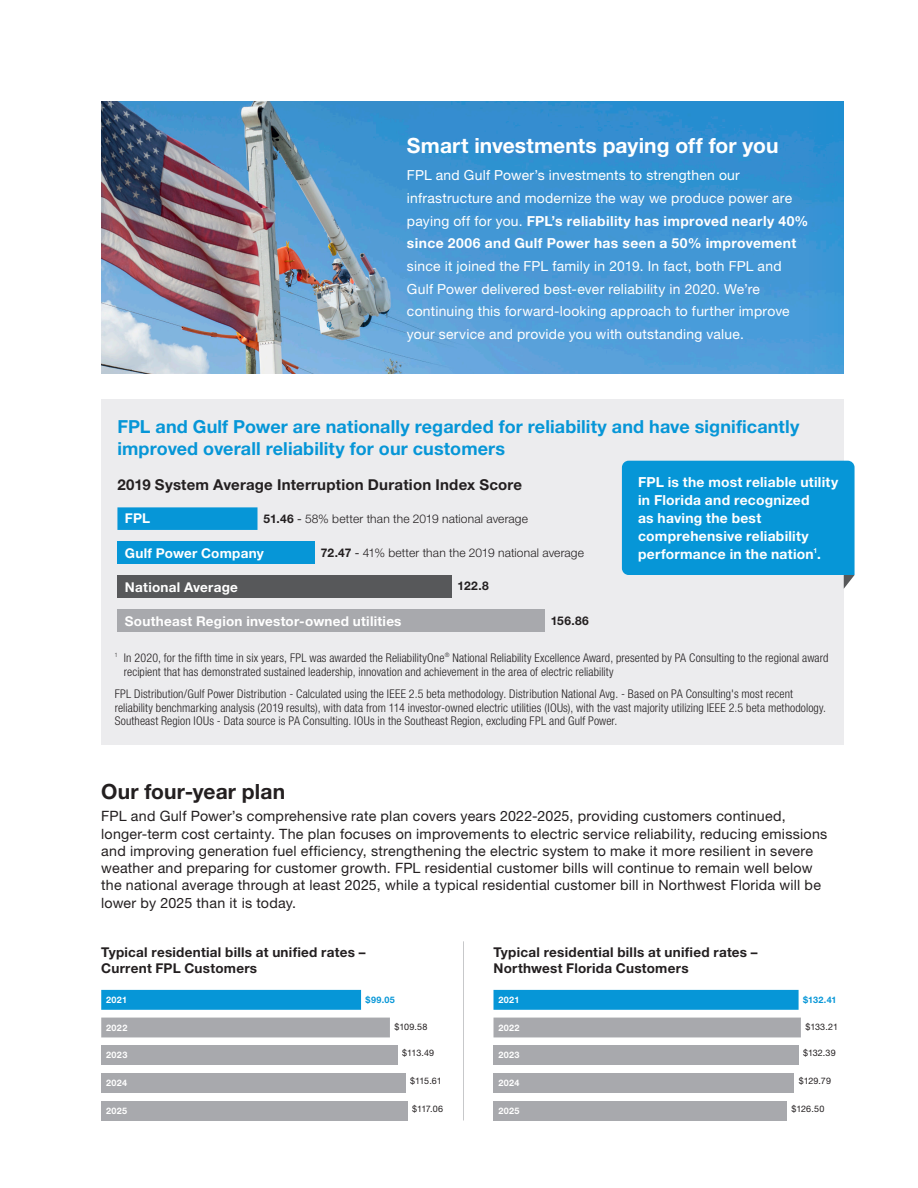
<style>
.page{position:relative;width:918px;height:1188px;background:#fff}
.page>*{position:absolute;margin:0;border:0;box-sizing:border-box;transform-origin:0 0}
._02-Subhead_Bold__Bl{font:700 21px "Helvetica Neue LT Std";letter-spacing:.005em;color:#fff}
._02-Subhead_Bold__Bl-2{font:700 21px "Helvetica Neue LT Std";letter-spacing:.01em;color:#231f20}
._02_Subhead_Bold__Bl{font:700 18px/22.5px "Helvetica Neue LT Std";letter-spacing:.005em;color:#0696d7}
._02-Subhead_Bold__Bl-3{font:700 15px "Helvetica Neue LT Std";letter-spacing:.015em;color:#231f20}
._03-Body_Copy__Regul{font:14.25px/17.2px "Helvetica Neue LT Std";letter-spacing:.015em;color:#231f20}
._5-Bodycopy{font:13.8px/22.6px "Helvetica Neue LT Std";letter-spacing:.015em;color:#fff}
._5-Bodycopy-2{font:700 13.8px/18px "Helvetica Neue LT Std";letter-spacing:.02em;color:#fff}
._03-Body_Copy__Regul-2{font:700 13.5px/16.5px "Helvetica Neue LT Std";letter-spacing:.02em;color:#231f20}
._5-Bodycopy-3{font:700 13.5px "Helvetica Neue LT Std";letter-spacing:.02em;color:#fff}
.Bodycopy{font:300 condensed 12px/13.5px "Helvetica Neue LT Std";letter-spacing:.01em;color:#231f20}
._03-Body_Copy__Mediu{font:300 12px "Helvetica Neue LT Std";letter-spacing:.01em;color:#231f20}
._03-Body_Copy__Mediu-2{font:700 12px "Helvetica Neue LT Std";letter-spacing:.035em;color:#231f20}
._03-Body_Copy__Mediu-3{font:9px "Helvetica Neue LT Std";letter-spacing:-.005em;color:#231f20}
._5-Bodycopy-4{font:700 9px "Helvetica Neue LT Std";letter-spacing:.04em;color:#fff}
._03-Body_Copy__Mediu-4{font:700 9px "Helvetica Neue LT Std";letter-spacing:.035em;color:#0696d7}
.s1{font-weight:700}
.s2{font-weight:400}
</style>
<div class="page">
<div style="left:101px;top:1018px;width:289px;height:19px;background:#a8a9ad"></div>
<div style="left:494px;top:1018px;width:307px;height:19px;background:#a8a9ad"></div>
<div style="left:101px;top:990px;width:260px;height:20px;background:#0696d7"></div>
<div style="left:494px;top:990px;width:305px;height:20px;background:#0696d7"></div>
<div style="left:101px;top:1045px;width:297px;height:20px;background:#a8a9ad"></div>
<div style="left:494px;top:1045px;width:305px;height:20px;background:#a8a9ad"></div>
<div style="left:101px;top:1073px;width:305px;height:20px;background:#a8a9ad"></div>
<div style="left:494px;top:1073px;width:300px;height:20px;background:#a8a9ad"></div>
<div style="left:101px;top:1101px;width:307px;height:19px;background:#a8a9ad"></div>
<div style="left:494px;top:1101px;width:293px;height:19px;background:#a8a9ad"></div>
<img style="left:101px;top:101px;width:743px;height:273px">
<div style="left:101px;top:399px;width:743px;height:346px;background:#ececee"></div>
<div style="left:117px;top:576px;width:335px;height:22px;background:#57585a"></div>
<div style="left:117px;top:541px;width:198px;height:23px;background:#0696d7"></div>
<div style="left:117px;top:610px;width:428px;height:22px;background:#a8a9ad"></div>
<div style="left:117px;top:507px;width:141px;height:23px;background:#0696d7"></div>
<hr style="left:463px;top:941px;width:1px;height:179px;background:#c7c8ca">
<svg style="left:622px;top:461px;width:233px;height:128px;background:#1f9fd9"></svg>
<p class="_02-Subhead_Bold__Bl" style="left:407px;top:133px;width:373px">Smart investments paying off for you</p>
<p class="_5-Bodycopy" style="left:407px;top:164px;width:403px">FPL and Gulf Power’s investments to strengthen our infrastructure and modernize the way we produce power are paying off for you. <span class="s1">FPL’s reliability has improved nearly 40% since 2006 and Gulf Power has seen a 50% improvement </span>since it joined the FPL family in 2019. In fact, both FPL and Gulf Power delivered best-ever reliability in 2020. We’re continuing this forward-looking approach to further improve your service and provide you with outstanding value.</p>
<p class="_02_Subhead_Bold__Bl" style="left:117px;top:415px;width:683px">FPL and Gulf Power are nationally regarded for reliability and have significantly improved overall reliability for our customers</p>
<p class="_02-Subhead_Bold__Bl-3" style="left:117px;top:475px;width:406px">2019 System Average Interruption Duration Index Score</p>
<p class="_5-Bodycopy-2" style="left:638px;top:473px;width:202px">FPL is the most reliable utility in Florida and recognized<br>as having the best comprehensive reliability performance in the nation<sup>1</sup>.</p>
<p class="_5-Bodycopy-3" style="left:125px;top:510px;width:27px">FPL</p>
<p class="_03-Body_Copy__Mediu" style="left:264px;top:511px;width:266px"><span class="s1">51.46</span> <span class="s2">-</span> 58% better than the 2019 national average</p>
<p class="_5-Bodycopy-3" style="left:125px;top:544px;width:140px">Gulf Power Company</p>
<p class="_03-Body_Copy__Mediu" style="left:321px;top:545px;width:265px"><span class="s1">72.47</span> <span class="s2">-</span> 41% better than the 2019 national average</p>
<p class="_5-Bodycopy-3" style="left:125px;top:579px;width:115px">National Average</p>
<p class="_03-Body_Copy__Mediu-2" style="left:458px;top:578px;width:33px">122.8</p>
<p class="_5-Bodycopy-3" style="left:125px;top:613px;width:278px">Southeast Region investor-owned utilities</p>
<p class="_03-Body_Copy__Mediu-2" style="left:551px;top:614px;width:40px">156.86</p>
<p class="Bodycopy" style="left:124px;top:651px;width:706px;text-indent:-9px"><sup>1</sup> In 2020, for the fifth time in six years, FPL was awarded the ReliabilityOne<sup>®</sup> National Reliability Excellence Award, presented by PA Consulting to the regional award recipient that has demonstrated sustained leadership, innovation and achievement in the area of electric reliability</p>
<p class="Bodycopy" style="left:115px;top:687px;width:713px">FPL Distribution/Gulf Power Distribution - Calculated using the IEEE 2.5 beta methodology. Distribution National Avg. - Based on PA Consulting's most recent reliability benchmarking analysis (2019 results), with data from 114 investor-owned electric utilities (IOUs), with the vast majority utilizing IEEE 2.5 beta methodology.<br>Southeast Region IOUs - Data source is PA Consulting. IOUs in the Southeast Region, excluding FPL and Gulf Power.</p>
<p class="_02-Subhead_Bold__Bl-2" style="left:101px;top:778px;width:185px">Our four-year plan</p>
<p class="_03-Body_Copy__Regul" style="left:101px;top:808px;width:728px">FPL and Gulf Power’s comprehensive rate plan covers years 2022-2025, providing customers continued, longer-term cost certainty. The plan focuses on improvements to electric service reliability, reducing emissions and improving generation fuel efficiency, strengthening the electric system to make it more resilient in severe weather and preparing for customer growth. FPL residential customer bills will continue to remain well below the national average through at least 2025, while a typical residential customer bill in Northwest Florida will be lower by 2025 than it is today.</p>
<p class="_03-Body_Copy__Regul-2" style="left:101px;top:944px;width:266px">Typical residential bills at unified rates –<br>Current FPL Customers</p>
<p class="_03-Body_Copy__Regul-2" style="left:494px;top:944px;width:266px">Typical residential bills at unified rates –<br>Northwest Florida Customers</p>
<p class="_5-Bodycopy-4" style="left:106px;top:994px;width:22px">2021</p>
<p class="_03-Body_Copy__Mediu-4" style="left:366px;top:994px;width:31px">$99.05</p>
<p class="_5-Bodycopy-4" style="left:499px;top:994px;width:22px">2021</p>
<p class="_03-Body_Copy__Mediu-4" style="left:803px;top:994px;width:35px">$132.41</p>
<p class="_5-Bodycopy-4" style="left:106px;top:1022px;width:23px">2022</p>
<p class="_03-Body_Copy__Mediu-3" style="left:394px;top:1022px;width:34px">$109.58</p>
<p class="_5-Bodycopy-4" style="left:499px;top:1022px;width:23px">2022</p>
<p class="_03-Body_Copy__Mediu-3" style="left:805px;top:1022px;width:34px">$133.21</p>
<p class="_5-Bodycopy-4" style="left:106px;top:1050px;width:23px">2023</p>
<p class="_03-Body_Copy__Mediu-3" style="left:402px;top:1048px;width:33px">$113.49</p>
<p class="_5-Bodycopy-4" style="left:499px;top:1050px;width:23px">2023</p>
<p class="_03-Body_Copy__Mediu-3" style="left:803px;top:1048px;width:34px">$132.39</p>
<p class="_5-Bodycopy-4" style="left:106px;top:1077px;width:23px">2024</p>
<p class="_03-Body_Copy__Mediu-3" style="left:410px;top:1075px;width:33px">$115.61</p>
<p class="_5-Bodycopy-4" style="left:499px;top:1077px;width:23px">2024</p>
<p class="_03-Body_Copy__Mediu-3" style="left:799px;top:1075px;width:34px">$129.79</p>
<p class="_5-Bodycopy-4" style="left:106px;top:1105px;width:23px">2025</p>
<p class="_03-Body_Copy__Mediu-3" style="left:412px;top:1103px;width:33px">$117.06</p>
<p class="_5-Bodycopy-4" style="left:499px;top:1105px;width:23px">2025</p>
<p class="_03-Body_Copy__Mediu-3" style="left:792px;top:1103px;width:34px">$126.50</p>
</div>
